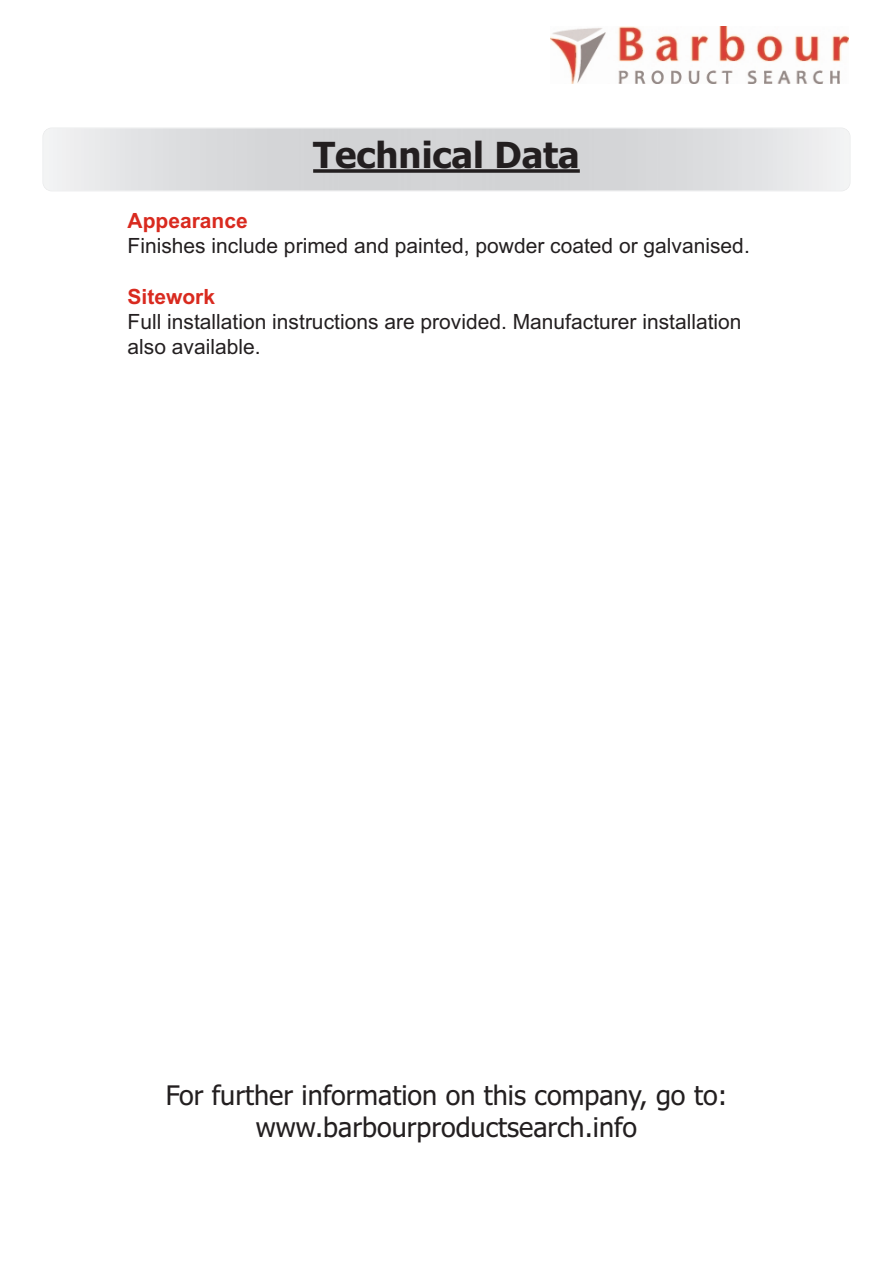
<style>
.page{position:relative;width:893px;height:1263px;background:#fff}
.page>*{position:absolute;margin:0;border:0;box-sizing:border-box;transform-origin:0 0}
.t1{font:700 36px "Tahoma";color:#231f20}
.t2{font:27px/32.4px "Tahoma";color:#231f20;text-align:center}
.t3{font:21px/25.2px "Arial";color:#231f20}
.t4{font:700 21px "Arial";color:#d92a1f}
</style>
<div class="page">
<img style="left:550px;top:27px;width:298px;height:56px">
<div style="left:43px;top:128px;width:807px;height:63px;border:2px solid #e7e8e9;border-radius:9px"></div>
<svg style="left:313px;top:169px;width:267px;height:4px"></svg>
<h1 class="t1" style="left:313px;top:135px;width:268px">Technical Data</h1>
<p class="t4" style="left:128px;top:208px;width:122px">Appearance</p>
<p class="t3" style="left:128px;top:233px;width:624px">Finishes include primed and painted, powder coated or galvanised.</p>
<p class="t4" style="left:128px;top:284px;width:89px">Sitework</p>
<p class="t3" style="left:128px;top:309px;width:615px">Full installation instructions are provided. Manufacturer installation also available.</p>
<p class="t2" style="left:166px;top:1079px;width:563px">For further information on this company, go to: www.barbourproductsearch.info</p>
</div>
